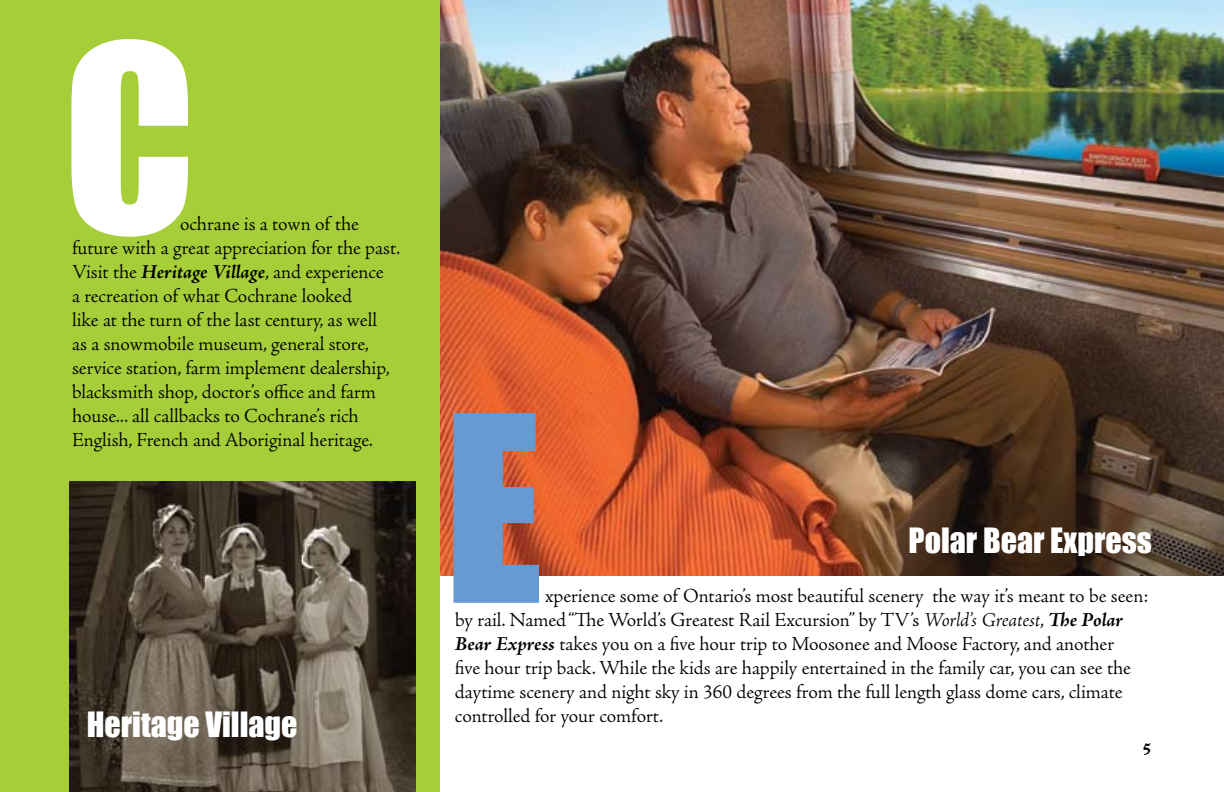
<style>
.page{position:relative;width:1224px;height:792px;background:#fff}
.page>*{position:absolute;margin:0;border:0;box-sizing:border-box;transform-origin:0 0}
.t1{font:240px "Impact";color:#fff}
.t2{font:240px "Impact";color:#669ad2}
.t3{font:32px "Impact";color:#fff}
.t4{font:300 20px/24px "Adobe Jenson Pro";letter-spacing:-.005em;color:#000}
.t5{font:700 20px "Adobe Jenson Pro";color:#000}
.s1{font-weight:700;font-style:italic}
.s2{font-style:italic}
</style>
<div class="page">
<div style="left:0;top:0;width:440px;height:792px;background:#a6ce39"></div>
<img style="left:70px;top:481px;width:345px;height:311px">
<img style="left:440px;top:0;width:784px;height:576px">
<h1 class="t1" style="left:63px;top:-48px;width:134px">C</h1>
<p class="t4" style="left:72px;top:213px;width:330px;text-indent:108px">ochrane is a town of the future with a great appreciation for the past.<br>Visit the <span class="s1">Heritage Village</span>, and experience<br>a recreation of what Cochrane looked<br>like at the turn of the last century, as well<br>as a snowmobile museum, general store, service station, farm implement dealership, blacksmith shop, doctor’s office and farm house... all callbacks to Cochrane’s rich English, French and Aboriginal heritage.</p>
<h2 class="t3" style="left:87px;top:699px;width:212px">Heritage Village</h2>
<h1 class="t2" style="left:444px;top:322px;width:101px">E</h1>
<h2 class="t3" style="left:909px;top:516px;width:245px">Polar Bear Express</h2>
<p class="t4" style="left:455px;top:585px;width:695px;text-indent:90px">xperience some of Ontario’s most beautiful scenery the way it’s meant to be seen: by rail. Named “The World’s Greatest Rail Excursion” by TV’s <span class="s2">World’s Greatest</span>, <span class="s1">The Polar Bear Express</span> takes you on a five hour trip to Moosonee and Moose Factory, and another<br>five hour trip back. While the kids are happily entertained in the family car, you can see the daytime scenery and night sky in 360 degrees from the full length glass dome cars, climate controlled for your comfort.</p>
<p class="t5" style="left:1142px;top:735px;width:11px">5</p>
</div>
